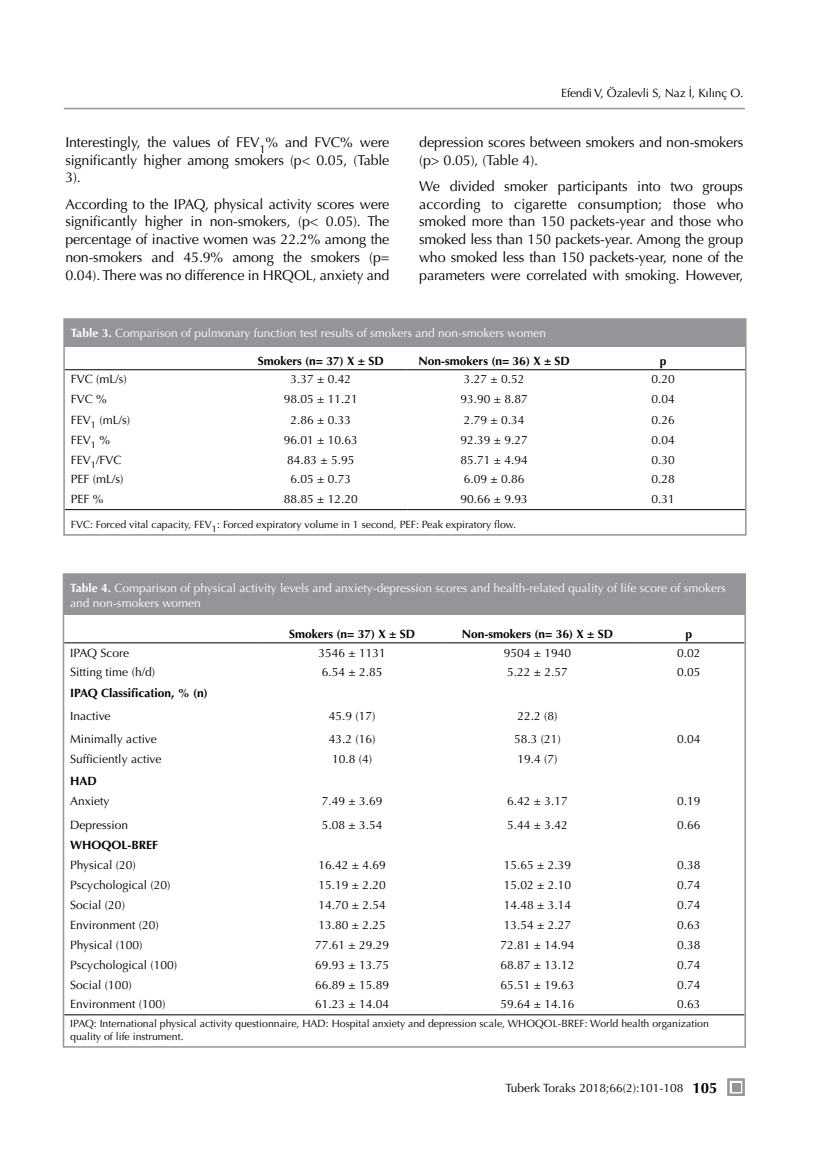
<style>
.page{position:relative;width:830px;height:1170px;background:#fff}
.page>*{position:absolute;margin:0;border:0;box-sizing:border-box;transform-origin:0 0}
.t1{font:700 15px "Optima LT Std";color:#000}
.t2{font:14.25px/17.7px "Optima LT Std";letter-spacing:-.01em;color:#000;text-align:justify}
.t3{font:12px "Optima LT Std";color:#000}
.t4{font:12px/14.4px "Optima LT Std";color:#fff}
.t5{font:700 12px "Optima LT Std";color:#000}
.t6{font:12px "Optima LT Std";letter-spacing:-.02em;color:#000}
.t7{font:10.5px/12.6px "Optima LT Std";color:#000}
.t8{font:9.6px "Optima LT Std";color:#000}
.s1{font-weight:700}
</style>
<div class="page">
<hr style="left:64px;top:108px;width:680px;height:1px;background:#939598">
<svg style="left:727px;top:1078px;width:17px;height:17px"></svg>
<div style="left:731px;top:1082px;width:8px;height:9px;background:#939598"></div>
<div style="left:65px;top:320px;width:679px;height:27px;background:#939598"></div>
<hr style="left:65px;top:369px;width:169px;height:1px;background:#000">
<hr style="left:234px;top:369px;width:173px;height:1px;background:#000">
<hr style="left:407px;top:369px;width:173px;height:1px;background:#000">
<hr style="left:580px;top:369px;width:164px;height:1px;background:#000">
<hr style="left:65px;top:509px;width:169px;height:1px;background:#000">
<hr style="left:234px;top:509px;width:173px;height:1px;background:#000">
<hr style="left:407px;top:509px;width:173px;height:1px;background:#000">
<hr style="left:580px;top:509px;width:164px;height:1px;background:#000">
<div style="left:63px;top:318px;width:683px;height:217px;border:2px solid #939598"></div>
<div style="left:64px;top:574px;width:680px;height:41px;background:#939598"></div>
<hr style="left:64px;top:642px;width:199px;height:1px;background:#000">
<hr style="left:263px;top:642px;width:178px;height:1px;background:#000">
<hr style="left:441px;top:642px;width:192px;height:1px;background:#000">
<hr style="left:633px;top:642px;width:111px;height:1px;background:#000">
<hr style="left:64px;top:1014px;width:199px;height:1px;background:#000">
<hr style="left:263px;top:1014px;width:178px;height:1px;background:#000">
<hr style="left:441px;top:1014px;width:192px;height:1px;background:#000">
<hr style="left:633px;top:1014px;width:111px;height:1px;background:#000">
<div style="left:63px;top:573px;width:682px;height:474px;border:2px solid #939598"></div>
<p class="t2" style="left:65px;top:133px;width:325px">Interestingly, the values of FEV<sub>1</sub>% and FVC% were significantly higher among smokers (p&lt; 0.05, (Table 3).</p>
<p class="t2" style="left:65px;top:195px;width:325px">According to the IPAQ, physical activity scores were significantly higher in non-smokers, (p&lt; 0.05). The percentage of inactive women was 22.2% among the non-smokers and 45.9% among the smokers (p= 0.04). There was no difference in HRQOL, anxiety and</p>
<p class="t6" style="left:561px;top:86px;width:183px">Efendi V, Özalevli S, Naz İ, Kılınç O.</p>
<p class="t2" style="left:419px;top:133px;width:325px">depression scores between smokers and non-smokers (p&gt; 0.05), (Table 4).</p>
<p class="t2" style="left:419px;top:177px;width:325px">We divided smoker participants into two groups according to cigarette consumption; those who smoked more than 150 packets-year and those who smoked less than 150 packets-year. Among the group who smoked less than 150 packets-year, none of the parameters were correlated with smoking. However,</p>
<p class="t4" style="left:71px;top:326px;width:476px"><span class="s1">Table 3.</span> Comparison of pulmonary function test results of smokers and non-smokers women</p>
<p class="t5" style="left:258px;top:353px;width:126px">Smokers (n= 37) X ± SD</p>
<p class="t5" style="left:418px;top:353px;width:151px">Non-smokers (n= 36) X ± SD</p>
<p class="t5" style="left:659px;top:353px;width:8px">p</p>
<p class="t3" style="left:71px;top:372px;width:58px">FVC (mL/s)</p>
<p class="t3" style="left:290px;top:372px;width:62px">3.37 ± 0.42</p>
<p class="t3" style="left:463px;top:372px;width:62px">3.27 ± 0.52</p>
<p class="t3" style="left:651px;top:372px;width:25px">0.20</p>
<p class="t3" style="left:71px;top:392px;width:38px">FVC %</p>
<p class="t3" style="left:283px;top:392px;width:75px">98.05 ± 11.21</p>
<p class="t3" style="left:460px;top:392px;width:69px">93.90 ± 8.87</p>
<p class="t3" style="left:651px;top:392px;width:25px">0.04</p>
<p class="t3" style="left:71px;top:412px;width:61px">FEV<sub>1</sub> (mL/s)</p>
<p class="t3" style="left:290px;top:412px;width:62px">2.86 ± 0.33</p>
<p class="t3" style="left:463px;top:412px;width:62px">2.79 ± 0.34</p>
<p class="t3" style="left:651px;top:412px;width:25px">0.26</p>
<p class="t3" style="left:71px;top:432px;width:41px">FEV<sub>1</sub> %</p>
<p class="t3" style="left:283px;top:432px;width:75px">96.01 ± 10.63</p>
<p class="t3" style="left:460px;top:432px;width:69px">92.39 ± 9.27</p>
<p class="t3" style="left:651px;top:432px;width:25px">0.04</p>
<p class="t3" style="left:71px;top:452px;width:52px">FEV<sub>1</sub>/FVC</p>
<p class="t3" style="left:287px;top:452px;width:69px">84.83 ± 5.95</p>
<p class="t3" style="left:460px;top:452px;width:69px">85.71 ± 4.94</p>
<p class="t3" style="left:651px;top:452px;width:25px">0.30</p>
<p class="t3" style="left:71px;top:472px;width:54px">PEF (mL/s)</p>
<p class="t3" style="left:290px;top:472px;width:62px">6.05 ± 0.73</p>
<p class="t3" style="left:463px;top:472px;width:62px">6.09 ± 0.86</p>
<p class="t3" style="left:651px;top:472px;width:25px">0.28</p>
<p class="t3" style="left:71px;top:492px;width:34px">PEF %</p>
<p class="t3" style="left:283px;top:492px;width:75px">88.85 ± 12.20</p>
<p class="t3" style="left:460px;top:492px;width:69px">90.66 ± 9.93</p>
<p class="t3" style="left:651px;top:492px;width:25px">0.31</p>
<p class="t7" style="left:71px;top:518px;width:142px">FVC: Forced vital capacity, FEV</p>
<p class="t8" style="left:212px;top:523px;width:7px">1</p>
<p class="t7" style="left:217px;top:518px;width:300px">: Forced expiratory volume in 1 second, PEF: Peak expiratory flow.</p>
<p class="t4" style="left:70px;top:581px;width:656px"><span class="s1">Table 4.</span> Comparison of physical activity levels and anxiety-depression scores and health-related quality of life score of smokers and non-smokers women</p>
<p class="t5" style="left:289px;top:626px;width:126px">Smokers (n= 37) X ± SD</p>
<p class="t5" style="left:461px;top:626px;width:151px">Non-smokers (n= 36) X ± SD</p>
<p class="t5" style="left:685px;top:626px;width:8px">p</p>
<p class="t3" style="left:70px;top:645px;width:60px">IPAQ Score</p>
<p class="t3" style="left:318px;top:645px;width:69px">3546 ± 1131</p>
<p class="t3" style="left:503px;top:645px;width:69px">9504 ± 1940</p>
<p class="t3" style="left:676px;top:645px;width:25px">0.02</p>
<p class="t3" style="left:70px;top:665px;width:86px">Sitting time (h/d)</p>
<p class="t3" style="left:322px;top:665px;width:62px">6.54 ± 2.85</p>
<p class="t3" style="left:507px;top:665px;width:62px">5.22 ± 2.57</p>
<p class="t3" style="left:676px;top:665px;width:25px">0.05</p>
<p class="t5" style="left:70px;top:685px;width:139px">IPAQ Classification, % (n)</p>
<p class="t3" style="left:70px;top:708px;width:42px">Inactive</p>
<p class="t3" style="left:329px;top:708px;width:48px">45.9 (17)</p>
<p class="t3" style="left:517px;top:708px;width:42px">22.2 (8)</p>
<p class="t3" style="left:70px;top:731px;width:88px">Minimally active</p>
<p class="t3" style="left:329px;top:731px;width:48px">43.2 (16)</p>
<p class="t3" style="left:513px;top:731px;width:48px">58.3 (21)</p>
<p class="t3" style="left:676px;top:731px;width:25px">0.04</p>
<p class="t3" style="left:70px;top:751px;width:93px">Sufficiently active</p>
<p class="t3" style="left:332px;top:751px;width:42px">10.8 (4)</p>
<p class="t3" style="left:517px;top:751px;width:42px">19.4 (7)</p>
<p class="t5" style="left:70px;top:774px;width:27px">HAD</p>
<p class="t3" style="left:70px;top:794px;width:41px">Anxiety</p>
<p class="t3" style="left:322px;top:794px;width:62px">7.49 ± 3.69</p>
<p class="t3" style="left:507px;top:794px;width:62px">6.42 ± 3.17</p>
<p class="t3" style="left:676px;top:794px;width:25px">0.19</p>
<p class="t3" style="left:70px;top:818px;width:60px">Depression</p>
<p class="t3" style="left:322px;top:818px;width:62px">5.08 ± 3.54</p>
<p class="t3" style="left:507px;top:818px;width:62px">5.44 ± 3.42</p>
<p class="t3" style="left:676px;top:818px;width:25px">0.66</p>
<p class="t5" style="left:70px;top:837px;width:88px">WHOQOL-BREF</p>
<p class="t3" style="left:70px;top:857px;width:67px">Physical (20)</p>
<p class="t3" style="left:318px;top:857px;width:69px">16.42 ± 4.69</p>
<p class="t3" style="left:503px;top:857px;width:69px">15.65 ± 2.39</p>
<p class="t3" style="left:676px;top:857px;width:25px">0.38</p>
<p class="t3" style="left:70px;top:877px;width:102px">Pscychological (20)</p>
<p class="t3" style="left:318px;top:877px;width:69px">15.19 ± 2.20</p>
<p class="t3" style="left:503px;top:877px;width:69px">15.02 ± 2.10</p>
<p class="t3" style="left:676px;top:877px;width:25px">0.74</p>
<p class="t3" style="left:70px;top:897px;width:56px">Social (20)</p>
<p class="t3" style="left:318px;top:897px;width:69px">14.70 ± 2.54</p>
<p class="t3" style="left:503px;top:897px;width:69px">14.48 ± 3.14</p>
<p class="t3" style="left:676px;top:897px;width:25px">0.74</p>
<p class="t3" style="left:70px;top:917px;width:90px">Environment (20)</p>
<p class="t3" style="left:318px;top:917px;width:69px">13.80 ± 2.25</p>
<p class="t3" style="left:503px;top:917px;width:69px">13.54 ± 2.27</p>
<p class="t3" style="left:676px;top:917px;width:25px">0.63</p>
<p class="t3" style="left:70px;top:937px;width:74px">Physical (100)</p>
<p class="t3" style="left:315px;top:937px;width:75px">77.61 ± 29.29</p>
<p class="t3" style="left:500px;top:937px;width:75px">72.81 ± 14.94</p>
<p class="t3" style="left:676px;top:937px;width:25px">0.38</p>
<p class="t3" style="left:70px;top:957px;width:108px">Pscychological (100)</p>
<p class="t3" style="left:315px;top:957px;width:75px">69.93 ± 13.75</p>
<p class="t3" style="left:500px;top:957px;width:75px">68.87 ± 13.12</p>
<p class="t3" style="left:676px;top:957px;width:25px">0.74</p>
<p class="t3" style="left:70px;top:977px;width:63px">Social (100)</p>
<p class="t3" style="left:315px;top:977px;width:75px">66.89 ± 15.89</p>
<p class="t3" style="left:500px;top:977px;width:75px">65.51 ± 19.63</p>
<p class="t3" style="left:676px;top:977px;width:25px">0.74</p>
<p class="t3" style="left:70px;top:997px;width:97px">Environment (100)</p>
<p class="t3" style="left:315px;top:997px;width:75px">61.23 ± 14.04</p>
<p class="t3" style="left:500px;top:997px;width:75px">59.64 ± 14.16</p>
<p class="t3" style="left:676px;top:997px;width:25px">0.63</p>
<p class="t7" style="left:70px;top:1017px;width:640px">IPAQ: International physical activity questionnaire, HAD: Hospital anxiety and depression scale, WHOQOL-BREF: World health organization quality of life instrument.</p>
<p class="t3" style="left:505px;top:1080px;width:180px">Tuberk Toraks 2018;66(2):101-108</p>
<p class="t1" style="left:692px;top:1078px;width:27px">105</p>
</div>
